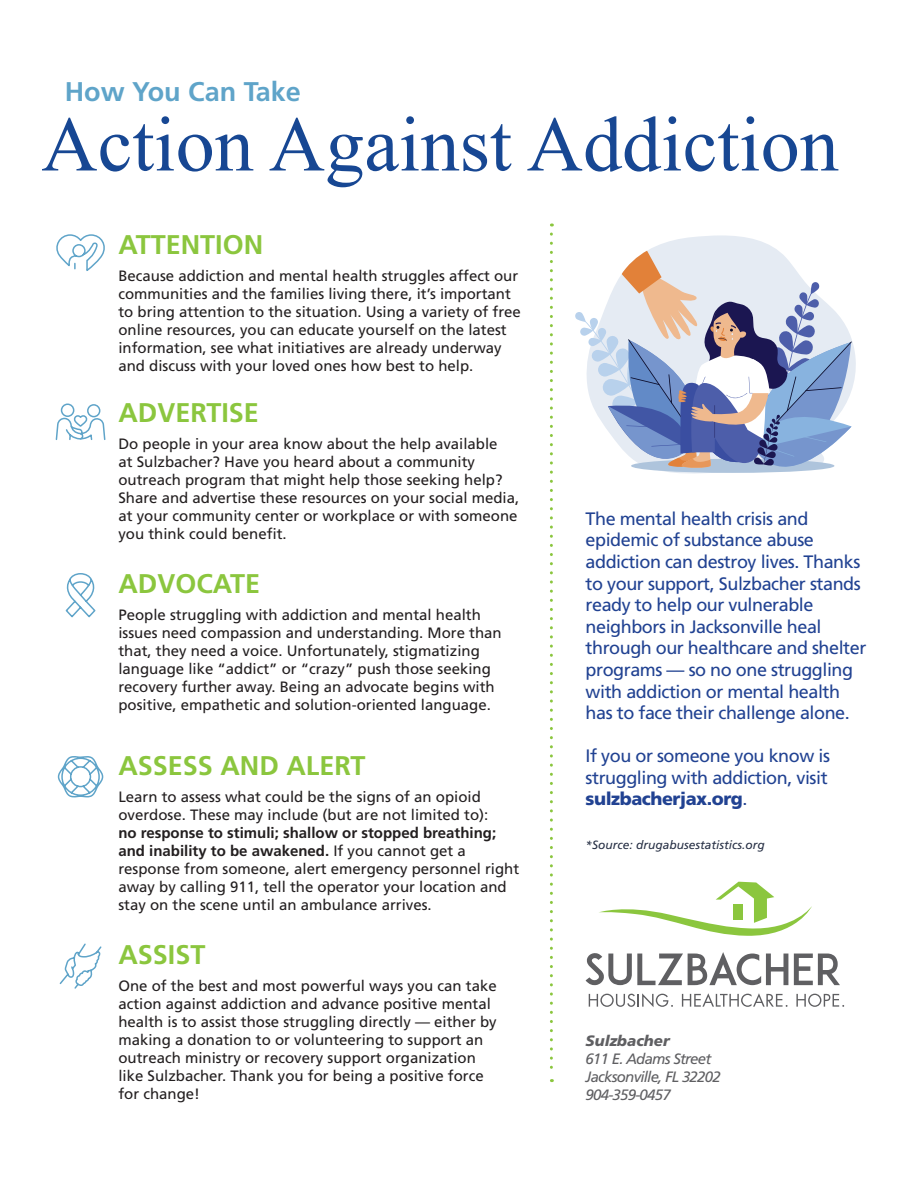
<style>
.page{position:relative;width:918px;height:1188px;background:#fff}
.page>*{position:absolute;margin:0;border:0;box-sizing:border-box;transform-origin:0 0}
.t1{font:78px "Times New Roman";color:#174793}
.t2{font:700 27px "Frutiger LT Std";color:#8bc63e}
.t3{font:700 27px "Frutiger LT Std";color:#5fa4c9}
.t4{font:18px/21.6px "Frutiger LT Std";letter-spacing:-.025em;color:#214292}
.t5{font:15px/18px "Frutiger LT Std";color:#231f20}
.t6{font:italic 15px/18px "Frutiger LT Std";letter-spacing:-.05em;color:#5f5f62}
.t7{font:italic 900 15px "Frutiger LT Std";color:#5f5f62}
.t8{font:italic 12px "Frutiger LT Std";color:#273045}
.s1{font-weight:700}
.s2{font-weight:900}
</style>
<div class="page">
<svg style="left:575px;top:235px;width:277px;height:239px"></svg>
<svg style="left:599px;top:882px;width:213px;height:54px"></svg>
<svg style="left:589px;top:993px;width:84px;height:14px"></svg>
<svg style="left:682px;top:993px;width:106px;height:14px"></svg>
<svg style="left:796px;top:994px;width:48px;height:13px"></svg>
<svg style="left:586px;top:952px;width:202px;height:33px"></svg>
<svg style="left:794px;top:954px;width:46px;height:31px"></svg>
<svg style="left:550px;top:234px;width:3px;height:848px"></svg>
<svg style="left:59px;top:943px;width:43px;height:46px"></svg>
<svg style="left:55px;top:403px;width:51px;height:37px"></svg>
<svg style="left:65px;top:573px;width:31px;height:45px"></svg>
<svg style="left:57px;top:756px;width:47px;height:42px"></svg>
<svg style="left:56px;top:234px;width:49px;height:37px"></svg>
<h2 class="t3" style="left:65px;top:76px;width:238px">How You Can Take</h2>
<h1 class="t1" style="left:41px;top:92px;width:799px">Action Against Addiction</h1>
<h2 class="t2" style="left:118px;top:229px;width:146px">ATTENTION</h2>
<p class="t5" style="left:118px;top:267px;width:404px">Because addiction and mental health struggles affect our communities and the families living there, it’s important to bring attention to the situation. Using a variety of free online resources, you can educate yourself on the latest information, see what initiatives are already underway and discuss with your loved ones how best to help.</p>
<h2 class="t2" style="left:118px;top:397px;width:142px">ADVERTISE</h2>
<p class="t5" style="left:118px;top:435px;width:402px">Do people in your area know about the help available<br>at Sulzbacher? Have you heard about a community outreach program that might help those seeking help?<br>Share and advertise these resources on your social media, at your community center or workplace or with someone you think could benefit.</p>
<h2 class="t2" style="left:118px;top:568px;width:143px">ADVOCATE</h2>
<p class="t5" style="left:118px;top:606px;width:385px">People struggling with addiction and mental health issues need compassion and understanding. More than that, they need a voice. Unfortunately, stigmatizing language like “addict” or “crazy” push those seeking recovery further away. Being an advocate begins with positive, empathetic and solution-oriented language.</p>
<h2 class="t2" style="left:118px;top:749px;width:249px">ASSESS AND ALERT</h2>
<p class="t5" style="left:118px;top:788px;width:372px">Learn to assess what could be the signs of an opioid overdose. These may include (but are not limited to):</p>
<p class="t5" style="left:118px;top:824px;width:402px"><span class="s1">no response to stimuli; shallow or stopped breathing; and inability to be awakened.</span> If you cannot get a response from someone, alert emergency personnel right away by calling 911, tell the operator your location and stay on the scene until an ambulance arrives.</p>
<h2 class="t2" style="left:118px;top:938px;width:89px">ASSIST</h2>
<p class="t5" style="left:118px;top:977px;width:380px">One of the best and most powerful ways you can take action against addiction and advance positive mental health is to assist those struggling directly — either by making a donation to or volunteering to support an outreach ministry or recovery support organization like Sulzbacher. Thank you for being a positive force for change!</p>
<p class="t4" style="left:586px;top:508px;width:282px">The mental health crisis and epidemic of substance abuse addiction can destroy lives. Thanks to your support, Sulzbacher stands ready to help our vulnerable neighbors in Jacksonville heal through our healthcare and shelter programs — so no one struggling with addiction or mental health has to face their challenge alone.</p>
<p class="t4" style="left:586px;top:745px;width:246px">If you or someone you know is struggling with addiction, visit <span class="s2">sulzbacherjax.org</span>.</p>
<p class="t8" style="left:586px;top:838px;width:181px">*Source: drugabusestatistics.org</p>
<p class="t7" style="left:586px;top:1032px;width:86px">Sulzbacher</p>
<p class="t6" style="left:586px;top:1050px;width:137px">611 E. Adams Street<br>Jacksonville, FL 32202<br>904-359-0457</p>
</div>
